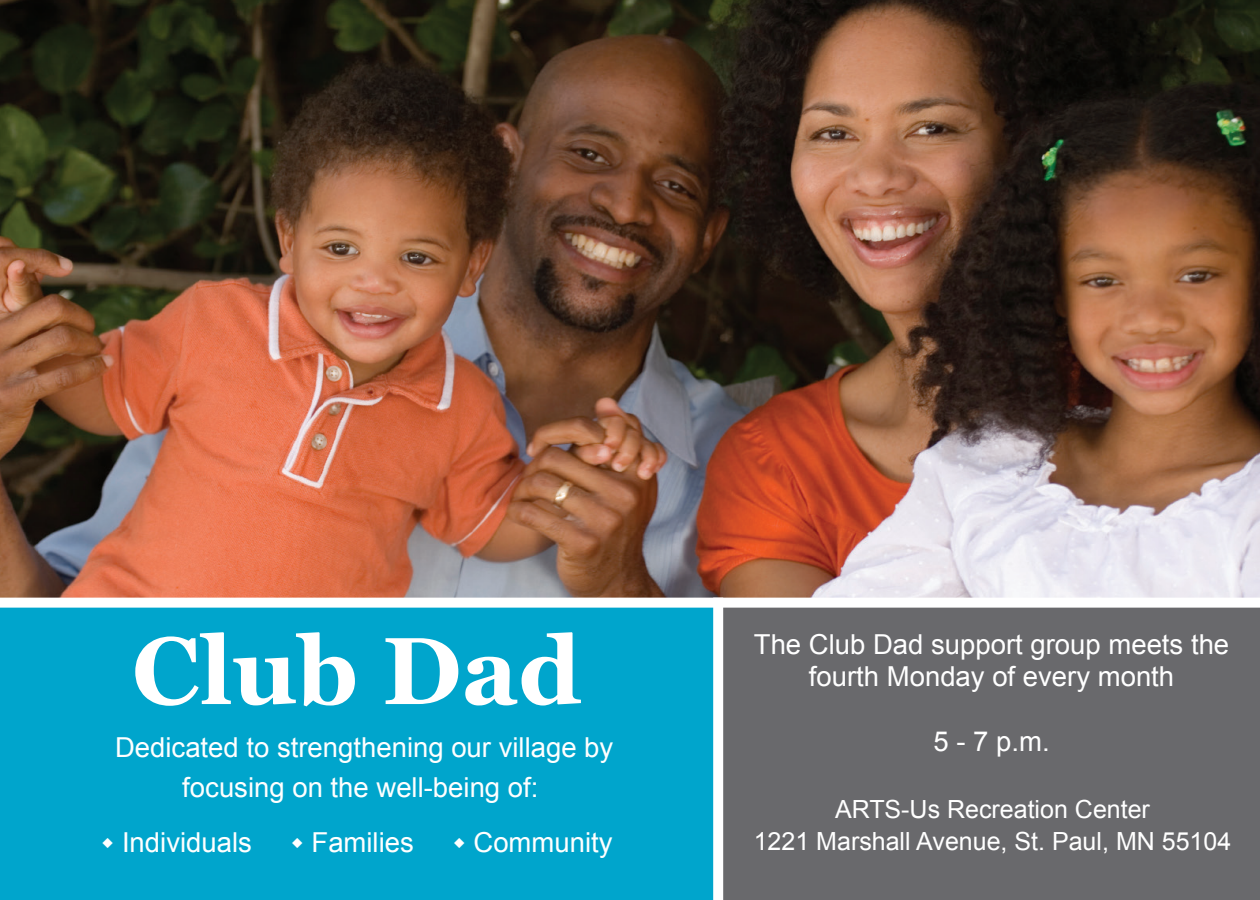
<style>
.page{position:relative;width:1260px;height:900px;background:#fff}
.page>*{position:absolute;margin:0;border:0;box-sizing:border-box;transform-origin:0 0}
.t1{font:700 95px "Georgia";color:#fff}
.t2{font:27.5px/32.5px "Arial";color:#fff;text-align:center}
.t3{font:25px/32.5px "Arial";color:#fff;text-align:center}
</style>
<div class="page">
<img style="left:0;top:0;width:1260px;height:598px">
<div style="left:677px;top:603px;width:583px;height:297px;background:#69696c"></div>
<div style="left:0;top:603px;width:713px;height:297px;background:#00a5cc"></div>
<div style="left:0;top:598px;width:1260px;height:10px;background:#fff"></div>
<div style="left:713px;top:598px;width:10px;height:302px;background:#fff"></div>
<h1 class="t1" style="left:132px;top:610px;width:451px">Club Dad</h1>
<p class="t2" style="left:115px;top:727px;width:500px;line-height:40px">Dedicated to strengthening our village by focusing on the well-being of:</p>
<p class="t2" style="left:122px;top:826px;width:131px">Individuals</p>
<p class="t2" style="left:312px;top:826px;width:104px">Families</p>
<p class="t2" style="left:474px;top:826px;width:141px">Community</p>
<p class="t2" style="left:754px;top:628px;width:477px">The Club Dad support group meets the fourth Monday of every month</p>
<p class="t2" style="left:934px;top:725px;width:118px">5 - 7 p.m.</p>
<p class="t3" style="left:754px;top:793px;width:479px">ARTS-Us Recreation Center<br>1221 Marshall Avenue, St. Paul, MN 55104</p>
</div>
